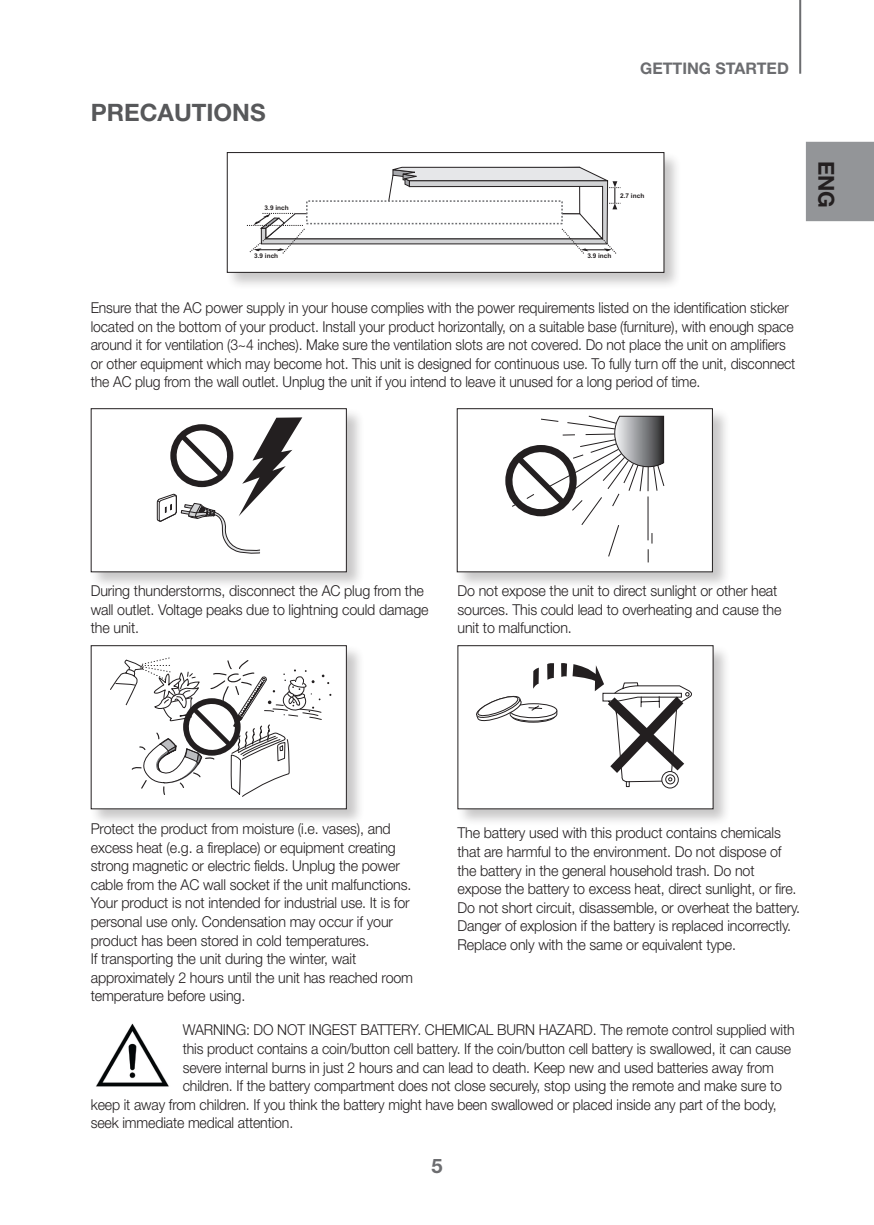
<style>
.page{position:relative;width:874px;height:1225px;background:#fff}
.page>*{position:absolute;margin:0;border:0;box-sizing:border-box;transform-origin:0 0}
.Title2{font:700 24px "Helvetica Neue cp";color:#57585a}
.t1{font:700 22px "Helvetica Neue cp";color:#231f20}
.t2{font:700 20px "Helvetica Neue cp";color:#6c6d70}
.t3{font:700 16px "Helvetica Neue cp";color:#6c6d70}
.Body_Basic{font:300 15px/18.6px "Helvetica Neue cp";letter-spacing:-.01em;color:#231f20;scale:.95 1}
.Body_Basic-2{font:300 15px/18.6px "Helvetica Neue cp";letter-spacing:-.01em;color:#231f20;scale:.93 1}
.Body_Basic-3{font:300 15px "Helvetica Neue cp";letter-spacing:-.01em;color:#231f20;scale:.94 1}
.t4{font:700 6.4px "Arial";color:#231f20}
</style>
<div class="page">
<hr style="left:798px;top:0;width:2px;height:74px;background:#6c6d70">
<div style="left:805px;top:142px;width:68px;height:79px;background:#939598"></div>
<img style="left:96px;top:1023px;width:73px;height:64px">
<div style="left:225px;top:151px;width:456px;height:139px;background:#231f20;opacity:.25"></div>
<div style="left:227px;top:153px;width:436px;height:119px;background:#fff"></div>
<svg style="left:247px;top:167px;width:373px;height:87px"></svg>
<div style="left:307px;top:201px;width:254px;height:23px;background:#fff"></div>
<div style="left:306px;top:200px;width:256px;height:24px;border:2px dashed #6c6d70"></div>
<div style="left:227px;top:152px;width:437px;height:121px;border:1px solid #231f20"></div>
<div style="left:89px;top:644px;width:275px;height:182px;background:#231f20;opacity:.25"></div>
<div style="left:91px;top:645px;width:255px;height:164px;background:#fff"></div>
<svg style="left:110px;top:657px;width:221px;height:140px"></svg>
<div style="left:91px;top:645px;width:255px;height:164px;border:1px solid #231f20"></div>
<div style="left:456px;top:644px;width:274px;height:182px;background:#231f20;opacity:.25"></div>
<div style="left:457px;top:645px;width:255px;height:164px;background:#fff"></div>
<svg style="left:533px;top:668px;width:5px;height:21px"></svg>
<svg style="left:547px;top:663px;width:6px;height:17px"></svg>
<svg style="left:561px;top:663px;width:5px;height:14px"></svg>
<svg style="left:572px;top:664px;width:119px;height:125px"></svg>
<svg style="left:476px;top:695px;width:81px;height:27px"></svg>
<div style="left:457px;top:645px;width:256px;height:164px;border:1px solid #231f20"></div>
<div style="left:89px;top:407px;width:275px;height:182px;background:#231f20;opacity:.25"></div>
<div style="left:91px;top:409px;width:255px;height:163px;background:#fff"></div>
<svg style="left:157px;top:417px;width:145px;height:137px"></svg>
<div style="left:91px;top:408px;width:255px;height:164px;border:1px solid #231f20"></div>
<div style="left:455px;top:407px;width:274px;height:182px;background:#231f20;opacity:.25"></div>
<div style="left:457px;top:409px;width:255px;height:163px;background:#fff"></div>
<svg style="left:505px;top:416px;width:159px;height:146px"></svg>
<div style="left:456px;top:408px;width:256px;height:164px;border:1px solid #231f20"></div>
<p class="Title2" style="left:91px;top:98px;width:176px">PRECAUTIONS</p>
<p class="t3" style="left:640px;top:59px;width:150px">GETTING STARTED</p>
<p class="t4" style="left:264px;top:203px;width:26px">3.9 inch</p>
<p class="t4" style="left:619px;top:191px;width:26px">2.7 inch</p>
<p class="t4" style="left:254px;top:251px;width:26px">3.9 inch</p>
<p class="t4" style="left:587px;top:251px;width:26px">3.9 inch</p>
<p class="Body_Basic-2" style="left:91px;top:298px;width:758px">Ensure that the AC power supply in your house complies with the power requirements listed on the identification sticker located on the bottom of your product. Install your product horizontally, on a suitable base (furniture), with enough space around it for ventilation (3~4 inches). Make sure the ventilation slots are not covered. Do not place the unit on amplifiers or other equipment which may become hot. This unit is designed for continuous use. To fully turn off the unit, disconnect the AC plug from the wall outlet. Unplug the unit if you intend to leave it unused for a long period of time.</p>
<h2 class="t1" style="left:838px;top:161px;width:49px;rotate:90deg">ENG</h2>
<p class="Body_Basic" style="left:91px;top:581px;width:357px">During thunderstorms, disconnect the AC plug from the wall outlet. Voltage peaks due to lightning could damage the unit.</p>
<p class="Body_Basic" style="left:457px;top:581px;width:342px">Do not expose the unit to direct sunlight or other heat sources. This could lead to overheating and cause the unit to malfunction.</p>
<p class="Body_Basic" style="left:91px;top:819px;width:340px">Protect the product from moisture (i.e. vases), and excess heat (e.g. a fireplace) or equipment creating strong magnetic or electric fields. Unplug the power cable from the AC wall socket if the unit malfunctions.<br>Your product is not intended for industrial use. It is for personal use only. Condensation may occur if your product has been stored in cold temperatures.<br>If transporting the unit during the winter, wait approximately 2 hours until the unit has reached room temperature before using.</p>
<p class="Body_Basic" style="left:457px;top:824px;width:362px">The battery used with this product contains chemicals that are harmful to the environment. Do not dispose of the battery in the general household trash. Do not expose the battery to excess heat, direct sunlight, or fire.<br>Do not short circuit, disassemble, or overheat the battery.<br>Danger of explosion if the battery is replaced incorrectly.<br>Replace only with the same or equivalent type.</p>
<p class="Body_Basic-3" style="left:183px;top:1021px;width:652px">WARNING: DO NOT INGEST BATTERY. CHEMICAL BURN HAZARD. The remote control supplied with</p>
<p class="Body_Basic-3" style="left:183px;top:1040px;width:648px">this product contains a coin/button cell battery. If the coin/button cell battery is swallowed, it can cause</p>
<p class="Body_Basic-3" style="left:183px;top:1058px;width:630px">severe internal burns in just 2 hours and can lead to death. Keep new and used batteries away from</p>
<p class="Body_Basic-3" style="left:183px;top:1077px;width:638px">children. If the battery compartment does not close securely, stop using the remote and make sure to</p>
<p class="Body_Basic-3" style="left:91px;top:1096px;width:730px">keep it away from children. If you think the battery might have been swallowed or placed inside any part of the body,</p>
<p class="Body_Basic-3" style="left:91px;top:1114px;width:217px">seek immediate medical attention.</p>
<h3 class="t2" style="left:431px;top:1154px;width:13px">5</h3>
</div>
